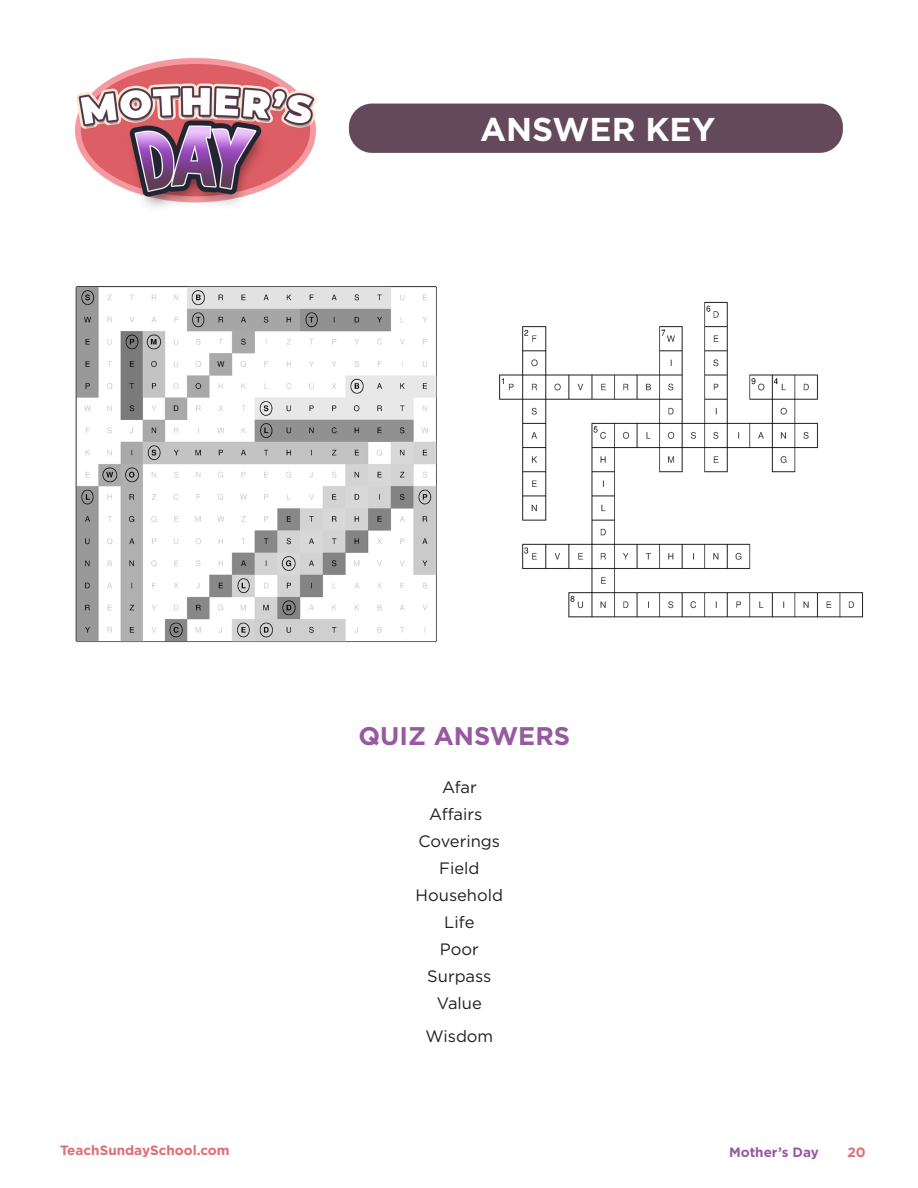
<style>
.page{position:relative;width:918px;height:1188px;background:#fff}
.page>*{position:absolute;margin:0;border:0;box-sizing:border-box;transform-origin:0 0}
.t1{font:700 33px "Gotham";color:#fff}
.t2{font:700 25.5px "Gotham";color:#975aa0}
.t3{font:16.5px "Gotham";color:#231f20}
.t4{font:700 13.5px "Gotham";color:#e16c72}
.t5{font:700 13.5px "Gotham";color:#975aa0}
</style>
<div class="page">
<img style="left:74px;top:58px;width:790px;height:585px">
<p class="t1" style="left:480px;top:108px;width:237px">ANSWER KEY</p>
<p class="t2" style="left:359px;top:719px;width:213px">QUIZ ANSWERS</p>
<p class="t3" style="left:442px;top:778px;width:36px">Afar</p>
<p class="t3" style="left:429px;top:805px;width:55px">Affairs</p>
<p class="t3" style="left:419px;top:832px;width:83px">Coverings</p>
<p class="t3" style="left:439px;top:859px;width:42px">Field</p>
<p class="t3" style="left:416px;top:886px;width:89px">Household</p>
<p class="t3" style="left:444px;top:913px;width:32px">Life</p>
<p class="t3" style="left:440px;top:940px;width:40px">Poor</p>
<p class="t3" style="left:427px;top:967px;width:66px">Surpass</p>
<p class="t3" style="left:437px;top:994px;width:47px">Value</p>
<p class="t3" style="left:425px;top:1027px;width:69px">Wisdom</p>
<p class="t4" style="left:60px;top:1142px;width:171px">TeachSundaySchool.com</p>
<p class="t5" style="left:729px;top:1143px;width:91px">Mother’s Day</p>
<p class="t4" style="left:848px;top:1143px;width:20px">20</p>
</div>
